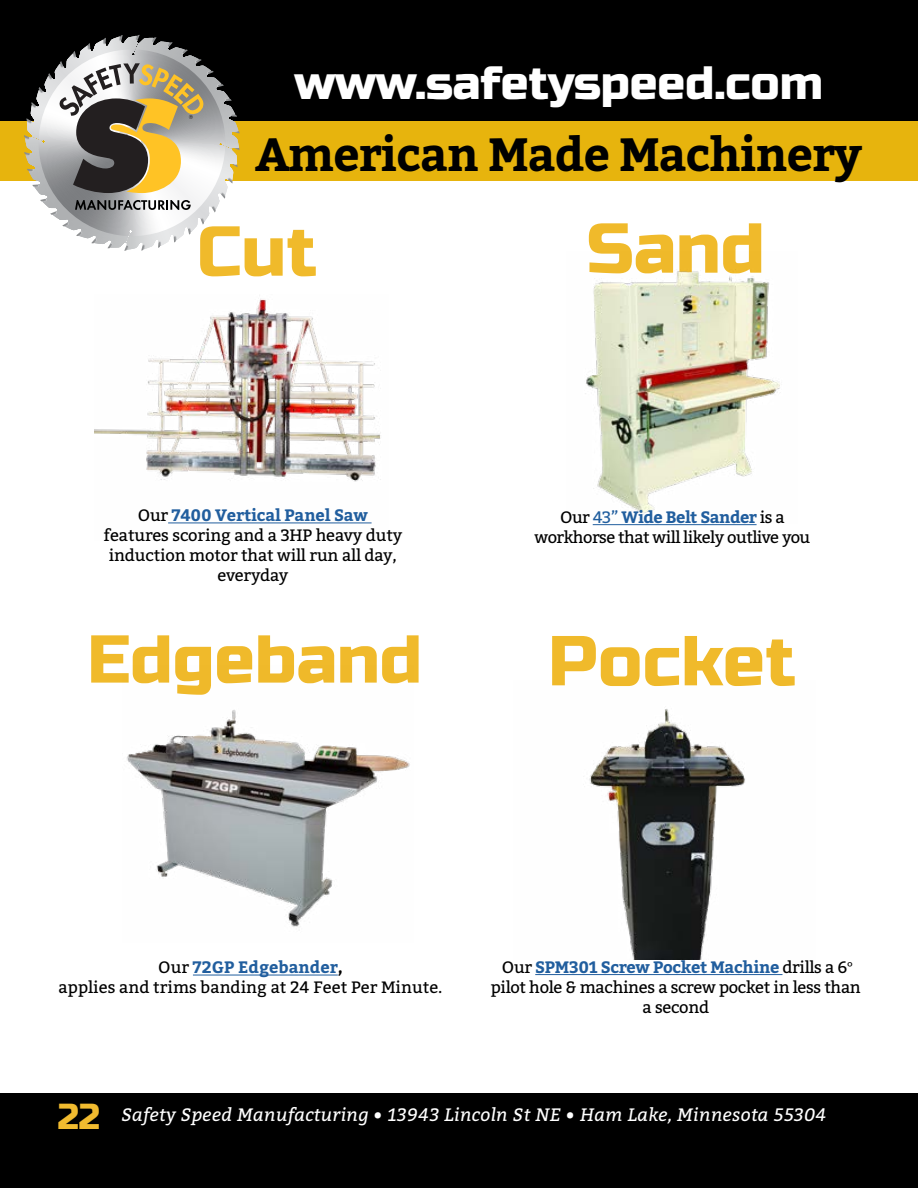
<style>
.page{position:relative;width:918px;height:1188px;background:#fff}
.page>*{position:absolute;margin:0;border:0;box-sizing:border-box;transform-origin:0 0}
.t1{font:70.5px "Russo One";color:#f0ba2b}
.t2{font:67.5px "Russo One";color:#f0ba2b}
.t3{font:600 51px "Dapifer";letter-spacing:-.02em;color:#fff}
.t4{font:700 46.5px "Bitter";letter-spacing:-.02em;color:#000}
.t5{font:46.5px "Russo One";letter-spacing:-.005em;color:#fff}
.t6{font:italic 18px "Bitter";letter-spacing:.02em;color:#fff}
.t7{font:16.5px/19.8px "Bitter";letter-spacing:-.01em;color:#000;text-align:center}
.t8{font:16.5px/19.8px "Bitter";letter-spacing:-.03em;color:#000;text-align:center}
.t9{font:700 16.5px "Bitter";color:#215e9e}
.s1{font-weight:700;color:#215e9e}
.s2{color:#215e9e}
.s3{font-weight:400;color:#000}
.s4{color:#000}
.s5{font-family:"Minion Pro"}
.s6{font-family:"Russo One";font-style:normal;font-size:36px;color:#f1bb2f}
</style>
<div class="page">
<div style="left:0;top:1093px;width:918px;height:95px;background:#000"></div>
<div style="left:0;top:0;width:918px;height:122px;background:#000"></div>
<div style="left:0;top:122px;width:918px;height:59px;background:#e7b40d"></div>
<img style="left:585px;top:269px;width:195px;height:246px">
<hr style="left:593px;top:524px;width:164px;height:1px;background:#215e9e">
<img style="left:95px;top:299px;width:286px;height:224px">
<hr style="left:168px;top:523px;width:204px;height:1px;background:#215e9e">
<img style="left:127px;top:710px;width:283px;height:217px">
<hr style="left:193px;top:975px;width:145px;height:1px;background:#215e9e">
<img style="left:589px;top:709px;width:156px;height:251px">
<hr style="left:535px;top:974px;width:247px;height:1px;background:#215e9e">
<svg style="left:24px;top:35px;width:215px;height:216px"></svg>
<p class="t5" style="left:294px;top:56px;width:530px">www.safetyspeed.com</p>
<p class="t4" style="left:255px;top:124px;width:608px">American Made Machinery</p>
<h3 class="t3" style="left:313px;top:55px;width:321px">Product Name</h3>
<p class="t1" style="left:197px;top:210px;width:121px">Cut</p>
<p class="t7" style="left:104px;top:505px;width:300px">Our <span class="s1">7400 Vertical Panel Saw </span>features scoring and a 3HP heavy duty induction motor that will run all day, everyday</p>
<p class="t2" style="left:87px;top:620px;width:336px">Edgeband</p>
<p class="t1" style="left:587px;top:207px;width:180px">Sand</p>
<p class="t8" style="left:535px;top:507px;width:277px">Our <span class="s2">43”</span> <span class="s1">Wide Belt Sander</span> is a workhorse that will likely outlive you</p>
<p class="t1" style="left:548px;top:620px;width:250px">Pocket</p>
<p class="t9" style="left:158px;top:957px;width:186px"><span class="s3">Our</span> 72GP Edgebander<span class="s4">,</span></p>
<p class="t7" style="left:59px;top:977px;width:386px">applies and trims banding at 24 Feet Per Minute.</p>
<p class="t7" style="left:491px;top:957px;width:372px">Our <span class="s1">SPM301 Screw Pocket Machine</span> drills a 6<span class="s5">° </span>pilot hole &amp; machines a screw pocket in less than a second</p>
<p class="t6" style="left:58px;top:1103px;width:770px"><span class="s6">22</span> Safety Speed Manufacturing • 13943 Lincoln St NE • Ham Lake, Minnesota 55304</p>
</div>
